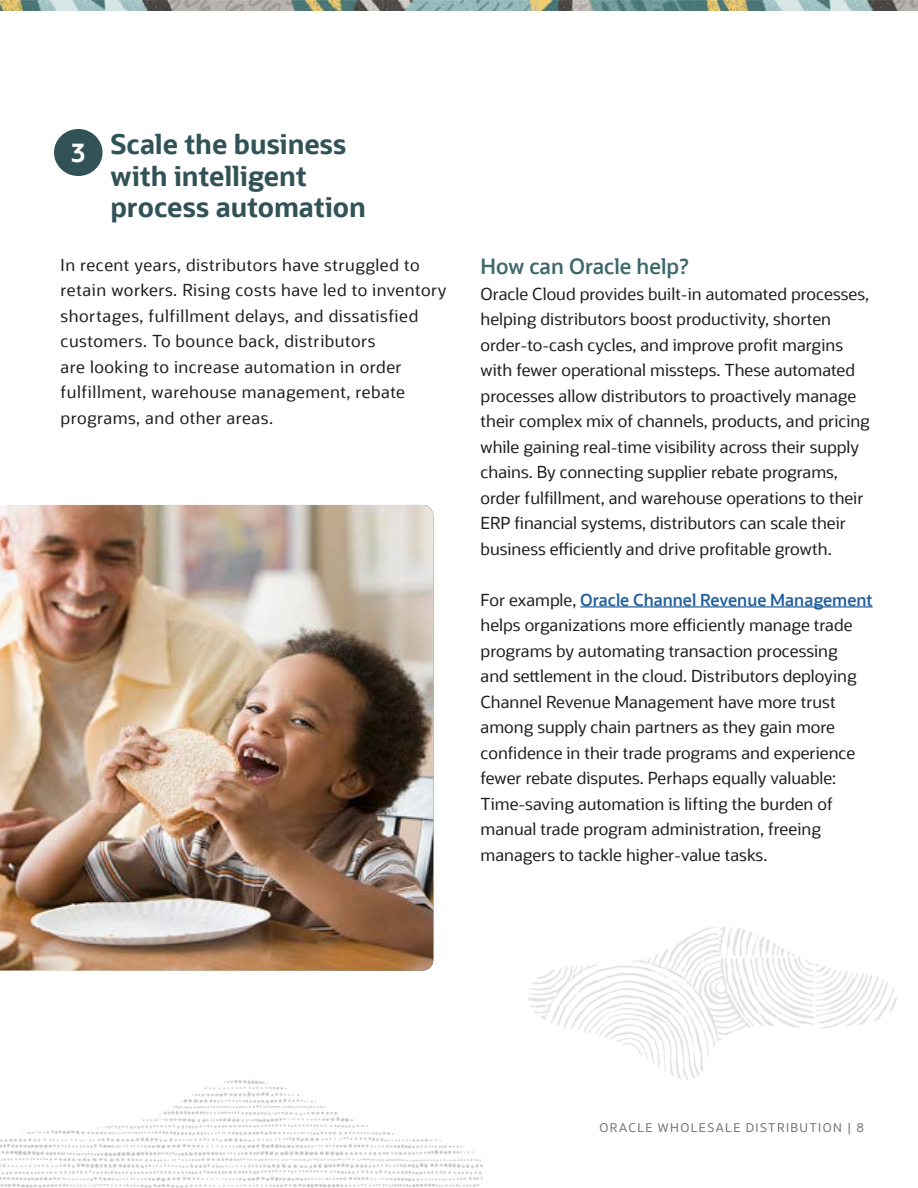
<style>
.page{position:relative;width:918px;height:1188px;background:#fff}
.page>*{position:absolute;margin:0;border:0;box-sizing:border-box;transform-origin:0 0}
.Subhead_1{font:700 27px/31.5px "Oracle Sans";color:#315357}
.t1{font:700 25.5px "Oracle Sans";color:#fcfbfa}
.t2{font:600 21px "Oracle Sans";color:#3e686c}
.t3{font:16.5px/25.5px "Oracle Sans";color:#201e1c}
.t4{font:16.5px/25.5px "Oracle Sans";letter-spacing:.03em;color:#201e1c}
.t5{font:600 16.5px "Oracle Sans";color:#215e9e}
.t6{font:12px "Oracle Sans";letter-spacing:.12em;color:#7a736e}
.s1{font-weight:400;color:#201e1c}
</style>
<div class="page">
<img style="left:0;top:0;width:918px;height:10px">
<div style="left:54px;top:129px;width:49px;height:47px;background:#315357;border-radius:50%"></div>
<img style="left:0;top:505px;width:433px;height:466px">
<hr style="left:580px;top:606px;width:293px;height:2px;background:#215e9e">
<img style="left:528px;top:927px;width:369px;height:153px">
<img style="left:0;top:1080px;width:483px;height:108px">
<p class="t1" style="left:71px;top:137px;width:15px">3</p>
<p class="Subhead_1" style="left:110px;top:129px;width:257px">Scale the business with intelligent process automation</p>
<p class="t4" style="left:61px;top:252px;width:387px">In recent years, distributors have struggled to retain workers. Rising costs have led to inventory shortages, fulfillment delays, and dissatisfied customers. To bounce back, distributors<br>are looking to increase automation in order fulfillment, warehouse management, rebate programs, and other areas.</p>
<p class="t2" style="left:481px;top:254px;width:210px">How can Oracle help?</p>
<p class="t3" style="left:481px;top:281px;width:390px">Oracle Cloud provides built-in automated processes, helping distributors boost productivity, shorten order-to-cash cycles, and improve profit margins with fewer operational missteps. These automated</p>
<p class="t3" style="left:481px;top:383px;width:391px">processes allow distributors to proactively manage their complex mix of channels, products, and pricing while gaining real-time visibility across their supply chains. By connecting supplier rebate programs, order fulfillment, and warehouse operations to their ERP financial systems, distributors can scale their business efficiently and drive profitable growth.</p>
<p class="t5" style="left:481px;top:590px;width:394px"><span class="s1">For example,</span> Oracle Channel Revenue Management</p>
<p class="t3" style="left:481px;top:613px;width:373px">helps organizations more efficiently manage trade</p>
<p class="t3" style="left:481px;top:638px;width:359px">programs by automating transaction processing</p>
<p class="t3" style="left:481px;top:664px;width:378px">and settlement in the cloud. Distributors deploying</p>
<p class="t3" style="left:481px;top:689px;width:357px">Channel Revenue Management have more trust</p>
<p class="t3" style="left:481px;top:715px;width:356px">among supply chain partners as they gain more</p>
<p class="t3" style="left:481px;top:740px;width:376px">confidence in their trade programs and experience</p>
<p class="t3" style="left:481px;top:766px;width:357px">fewer rebate disputes. Perhaps equally valuable:</p>
<p class="t3" style="left:481px;top:791px;width:354px">Time-saving automation is lifting the burden of</p>
<p class="t3" style="left:481px;top:817px;width:342px">manual trade program administration, freeing</p>
<p class="t3" style="left:481px;top:842px;width:288px">managers to tackle higher-value tasks.</p>
<p class="t6" style="left:599px;top:1120px;width:266px">ORACLE WHOLESALE DISTRIBUTION | 8</p>
</div>
